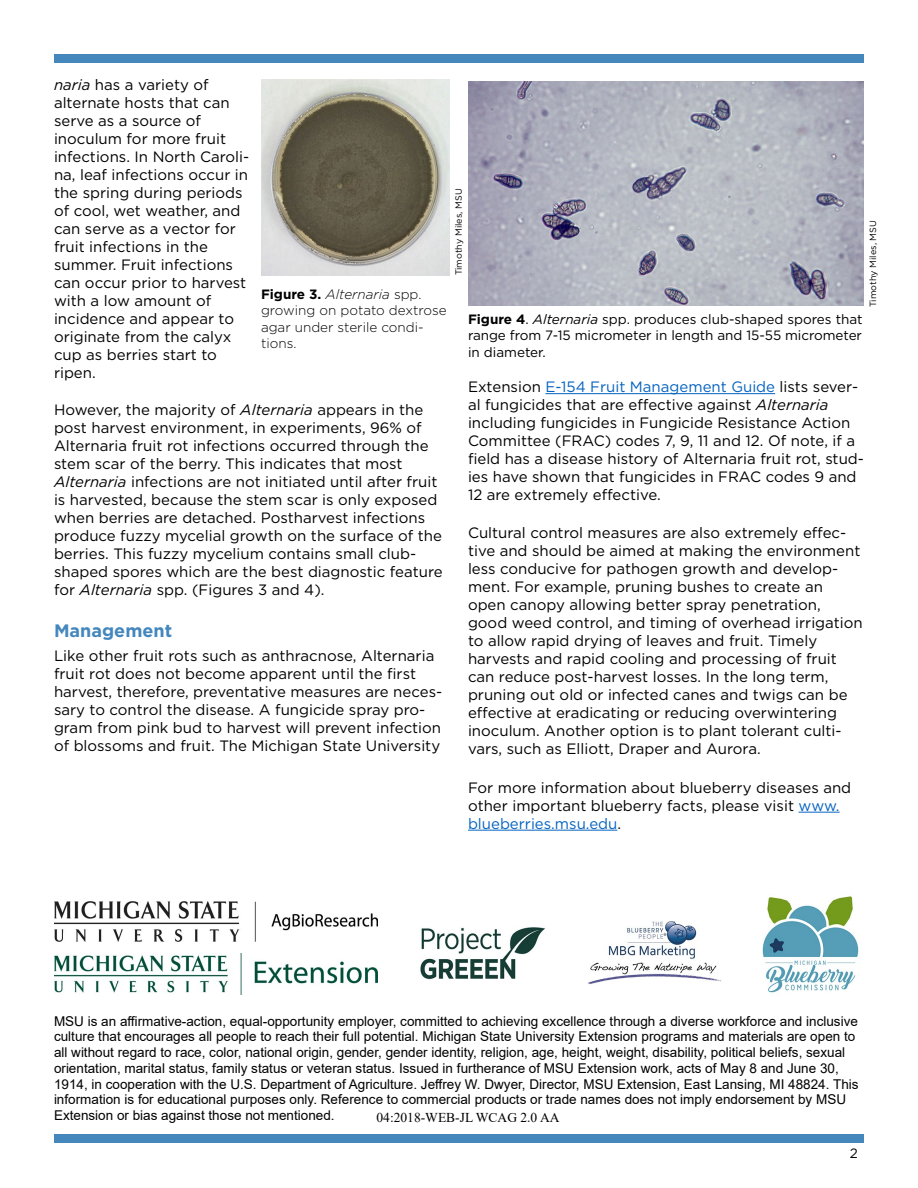
<style>
.page{position:relative;width:918px;height:1188px;background:#fff}
.page>*{position:absolute;margin:0;border:0;box-sizing:border-box;transform-origin:0 0}
.Blueberry_-_Subhead{font:700 18px "Gotham";color:#4487bd}
.Blueberry_-_Text{font:15px/18px "Gotham";color:#000}
.t1{font:13.5px/15.8px "Arial";color:#000}
.Blueberry_-_Captions{font:13.5px/16.2px "Gotham";letter-spacing:-.005em;color:#000;text-align:justify}
.Blueberry_-_Captions-2{font:300 13.5px/16.2px "Gotham";color:#000}
.t2{font:13.5px "Times New Roman";color:#000}
.t3{font:9px "Gotham";color:#000}
.s1{font-style:italic}
.s2{font-weight:700}
.s3{color:#0563c1}
</style>
<div class="page">
<div style="left:54px;top:1134px;width:810px;height:9px;background:#4487bc"></div>
<div style="left:54px;top:54px;width:810px;height:9px;background:#4487bc"></div>
<img style="left:588px;top:921px;width:133px;height:63px">
<img style="left:420px;top:927px;width:125px;height:53px">
<img style="left:261px;top:80px;width:189px;height:195px">
<hr style="left:545px;top:393px;width:230px;height:1px;background:#0563c1">
<hr style="left:799px;top:812px;width:41px;height:1px;background:#0563c1">
<hr style="left:468px;top:830px;width:149px;height:1px;background:#0563c1">
<img style="left:54px;top:953px;width:324px;height:42px">
<img style="left:54px;top:902px;width:324px;height:39px">
<img style="left:762px;top:896px;width:97px;height:97px">
<img style="left:468px;top:81px;width:396px;height:225px">
<p class="Blueberry_-_Text" style="left:54px;top:75px;width:197px"><span class="s1">naria</span> has a variety of alternate hosts that can serve as a source of inoculum for more fruit infections. In North Caroli&shy;na, leaf infections occur in the spring during periods of cool, wet weather, and can serve as a vector for fruit infections in the summer. Fruit infections can occur prior to harvest with a low amount of incidence and appear to originate from the calyx cup as berries start to ripen.</p>
<p class="Blueberry_-_Captions-2" style="left:261px;top:286px;width:187px"><span class="s2">Figure 3.</span> <span class="s1">Alternaria</span> spp. growing on potato dextrose agar under sterile condi&shy;tions.</p>
<p class="Blueberry_-_Text" style="left:54px;top:400px;width:390px">However, the majority of <span class="s1">Alternaria</span> appears in the post harvest environment, in experiments, 96% of Alternaria fruit rot infections occurred through the stem scar of the berry. This indicates that most <span class="s1">Alternaria</span> infections are not initiated until after fruit is harvested, because the stem scar is only exposed when berries are detached. Postharvest infections produce fuzzy mycelial growth on the surface of the berries. This fuzzy mycelium contains small club&shy;shaped spores which are the best diagnostic feature for <span class="s1">Alternaria</span> spp. (Figures 3 and 4).</p>
<p class="Blueberry_-_Subhead" style="left:54px;top:618px;width:120px">Management</p>
<p class="Blueberry_-_Text" style="left:54px;top:647px;width:390px">Like other fruit rots such as anthracnose, Alternaria fruit rot does not become apparent until the first harvest, therefore, preventative measures are neces&shy;sary to control the disease. A fungicide spray pro&shy;gram from pink bud to harvest will prevent infection of blossoms and fruit. The Michigan State University</p>
<p class="t3" style="left:453px;top:275px;width:89px;rotate:-90deg">Timothy Miles, MSU</p>
<p class="t3" style="left:867px;top:307px;width:89px;rotate:-90deg">Timothy Miles, MSU</p>
<p class="Blueberry_-_Captions" style="left:468px;top:311px;width:396px"><span class="s2">Figure 4</span>. <span class="s1">Alternaria</span> spp. produces club-shaped spores that range from 7-15 micrometer in length and 15-55 micrometer in diameter.</p>
<p class="Blueberry_-_Text" style="left:468px;top:378px;width:398px">Extension <span class="s3">E-154 Fruit Management Guide</span> lists sever&shy;al fungicides that are effective against <span class="s1">Alternaria </span>including fungicides in Fungicide Resistance Action Committee (FRAC) codes 7, 9, 11 and 12. Of note, if a field has a disease history of Alternaria fruit rot, stud&shy;ies have shown that fungicides in FRAC codes 9 and 12 are extremely effective.</p>
<p class="Blueberry_-_Text" style="left:468px;top:524px;width:396px">Cultural control measures are also extremely effec&shy;tive and should be aimed at making the environment less conducive for pathogen growth and develop&shy;ment. For example, pruning bushes to create an open canopy allowing better spray penetration, good weed control, and timing of overhead irrigation to allow rapid drying of leaves and fruit. Timely harvests and rapid cooling and processing of fruit can reduce post-harvest losses. In the long term, pruning out old or infected canes and twigs can be effective at eradicating or reducing overwintering inoculum. Another option is to plant tolerant culti&shy;vars, such as Elliott, Draper and Aurora.</p>
<p class="Blueberry_-_Text" style="left:468px;top:778px;width:385px">For more information about blueberry diseases and other important blueberry facts, please visit <span class="s3">www. blueberries.msu.edu</span>.</p>
<p class="t1" style="left:54px;top:1013px;width:806px">MSU is an affirmative-action, equal-opportunity employer, committed to achieving excellence through a diverse workforce and inclusive culture that encourages all people to reach their full potential. Michigan State University Extension programs and materials are open to all without regard to race, color, national origin, gender, gender identity, religion, age, height, weight, disability, political beliefs, sexual orientation, marital status, family status or veteran status. Issued in furtherance of MSU Extension work, acts of May 8 and June 30, 1914, in cooperation with the U.S. Department of Agriculture. Jeffrey W. Dwyer, Director, MSU Extension, East Lansing, MI 48824. This information is for educational purposes only. Reference to commercial products or trade names does not imply endorsement by MSU Extension or bias against those not mentioned.</p>
<p class="t2" style="left:377px;top:1108px;width:184px">04:2018-WEB-JL WCAG 2.0 AA</p>
<p class="Blueberry_-_Captions" style="left:850px;top:1145px;width:10px">2</p>
</div>
